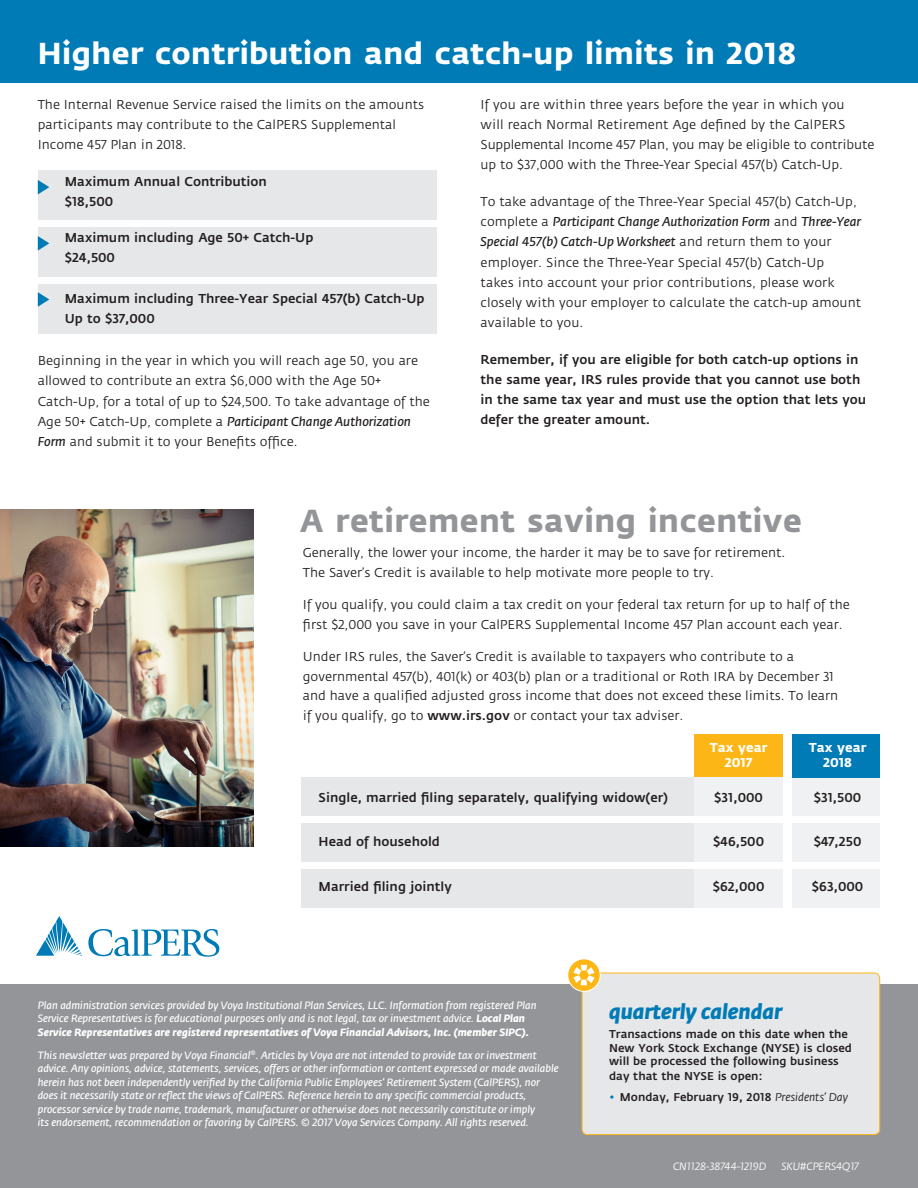
<style>
.page{position:relative;width:918px;height:1188px;background:#fff}
.page>*{position:absolute;margin:0;border:0;box-sizing:border-box;transform-origin:0 0}
.HEAD_MAIN_CALPERS{font:700 31.5px "Fedra Sans";letter-spacing:.015em;color:#939598}
.HEAD_MAIN_CALPERS-2{font:700 30px "Fedra Sans";letter-spacing:.015em;color:#fff}
.CALL_OUT_HEAD{font:italic 700 21px "Fedra Sans";color:#007bb6}
.text{font:12.75px/20.2px "Fedra Sans";color:#231f20}
.text-2{font:500 12.75px/20.2px "Fedra Sans";color:#231f20}
.text-3{font:700 12.75px "Fedra Sans";color:#fff}
.calendar{font:500 11.25px/13.5px "Fedra Sans";color:#231f20}
.legal_text{font:italic 10.5px/13.5px "Fedra Sans";color:#fff}
.t1{font:italic 10.5px "Fedra Sans";color:#fff}
.s1{font-style:italic}
.s2{font-weight:500}
.s3{font-weight:700}
.s4{color:#007bb6}
.s5{font-weight:400;font-style:italic}
</style>
<div class="page">
<div style="left:0;top:0;width:918px;height:82px;background:#007bb6"></div>
<div style="left:694px;top:734px;width:186px;height:43px;background:#fcb615"></div>
<svg style="left:88px;top:929px;width:131px;height:28px"></svg>
<svg style="left:36px;top:916px;width:46px;height:40px"></svg>
<div style="left:0;top:984px;width:918px;height:204px;background:#939598"></div>
<div style="left:582px;top:973px;width:298px;height:162px;background:#e6e7e9;border-radius:5px"></div>
<div style="left:582px;top:973px;width:298px;height:162px;border:1px solid #fcb615;border-radius:5px"></div>
<svg style="left:568px;top:959px;width:32px;height:32px"></svg>
<div style="left:567px;top:958px;width:34px;height:34px;border:1px solid #fff;border-radius:50%"></div>
<svg style="left:573px;top:965px;width:22px;height:20px"></svg>
<div style="left:38px;top:285px;width:398px;height:49px;background:#e6e7e9"></div>
<div style="left:38px;top:227px;width:398px;height:50px;background:#e6e7e9"></div>
<div style="left:38px;top:170px;width:398px;height:50px;background:#e6e7e9"></div>
<svg style="left:38px;top:180px;width:11px;height:14px"></svg>
<svg style="left:38px;top:236px;width:11px;height:15px"></svg>
<svg style="left:38px;top:292px;width:11px;height:15px"></svg>
<div style="left:301px;top:777px;width:579px;height:39px;background:#e6e7e9"></div>
<div style="left:694px;top:777px;width:186px;height:39px;background:#f0f1f2"></div>
<div style="left:301px;top:823px;width:579px;height:39px;background:#e6e7e9"></div>
<div style="left:694px;top:823px;width:186px;height:39px;background:#f0f1f2"></div>
<div style="left:301px;top:869px;width:579px;height:39px;background:#e6e7e9"></div>
<div style="left:694px;top:869px;width:186px;height:39px;background:#f0f1f2"></div>
<div style="left:787px;top:734px;width:93px;height:43px;background:#007bb6"></div>
<div style="left:783px;top:717px;width:9px;height:248px;background:#fff"></div>
<img style="left:0;top:509px;width:254px;height:338px">
<p class="HEAD_MAIN_CALPERS-2" style="left:38px;top:35px;width:760px">Higher contribution and catch-up limits in 2018</p>
<p class="text" style="left:38px;top:94px;width:388px">The Internal Revenue Service raised the limits on the amounts participants may contribute to the CalPERS Supplemental<br>Income 457 Plan in 2018.</p>
<p class="text-2" style="left:65px;top:171px;width:204px">Maximum Annual Contribution $18,500</p>
<p class="text-2" style="left:65px;top:228px;width:250px">Maximum including Age 50+ Catch-Up $24,500</p>
<p class="text-2" style="left:65px;top:289px;width:361px">Maximum including Three-Year Special 457(b) Catch-Up<br>Up to $37,000</p>
<p class="text" style="left:38px;top:351px;width:394px">Beginning in the year in which you will reach age 50, you are allowed to contribute an extra $6,000 with the Age 50+ Catch-Up, for a total of up to $24,500. To take advantage of the Age 50+ Catch-Up, complete a <span class="s1">Participant Change Authorization Form</span> and submit it to your Benefits office.</p>
<p class="text" style="left:481px;top:94px;width:395px">If you are within three years before the year in which you<br>will reach Normal Retirement Age defined by the CalPERS Supplemental Income 457 Plan, you may be eligible to contribute up to $37,000 with the Three-Year Special 457(b) Catch-Up.</p>
<p class="text" style="left:481px;top:192px;width:382px">To take advantage of the Three-Year Special 457(b) Catch-Up, complete a <span class="s1">Participant Change Authorization Form</span> and <span class="s1">Three-Year Special 457(b) Catch-Up Worksheet</span> and return them to your employer. Since the Three-Year Special 457(b) Catch-Up<br>takes into account your prior contributions, please work closely with your employer to calculate the catch-up amount available to you.</p>
<p class="text-2" style="left:481px;top:349px;width:387px">Remember, if you are eligible for both catch-up options in the same year, IRS rules provide that you cannot use both in the same tax year and must use the option that lets you defer the greater amount.</p>
<p class="HEAD_MAIN_CALPERS" style="left:300px;top:502px;width:504px">A retirement saving incentive</p>
<p class="text" style="left:303px;top:543px;width:484px;line-height:19.5px">Generally, the lower your income, the harder it may be to save for retirement.<br>The Saver’s Credit is available to help motivate more people to try.</p>
<p class="text" style="left:303px;top:595px;width:548px;line-height:19.5px">If you qualify, you could claim a tax credit on your federal tax return for up to half of the first $2,000 you save in your CalPERS Supplemental Income 457 Plan account each year.</p>
<p class="text" style="left:303px;top:647px;width:537px;line-height:19.5px">Under IRS rules, the Saver’s Credit is available to taxpayers who contribute to a governmental 457(b), 401(k) or 403(b) plan or a traditional or Roth IRA by December 31 and have a qualified adjusted gross income that does not exceed these limits. To learn if you qualify, go to <span class="s2">www.irs.gov</span> or contact your tax adviser.</p>
<p class="text-3" style="left:710px;top:740px;width:59px">Tax year</p>
<p class="text-3" style="left:809px;top:740px;width:59px">Tax year</p>
<p class="text-3" style="left:725px;top:755px;width:29px">2017</p>
<p class="text-3" style="left:823px;top:755px;width:31px">2018</p>
<p class="text-2" style="left:319px;top:787px;width:351px">Single, married filing separately, qualifying widow(er)</p>
<p class="text-2" style="left:714px;top:787px;width:50px">$31,000</p>
<p class="text-2" style="left:814px;top:787px;width:49px">$31,500</p>
<p class="text-2" style="left:319px;top:832px;width:123px">Head of household</p>
<p class="text-2" style="left:713px;top:832px;width:53px">$46,500</p>
<p class="text-2" style="left:814px;top:832px;width:49px">$47,250</p>
<p class="text-2" style="left:319px;top:877px;width:135px">Married filing jointly</p>
<p class="text-2" style="left:713px;top:877px;width:53px">$62,000</p>
<p class="text-2" style="left:812px;top:877px;width:53px">$63,000</p>
<p class="legal_text" style="left:38px;top:999px;width:500px">Plan administration services provided by Voya Institutional Plan Services, LLC. Information from registered Plan<br>Service Representatives is for educational purposes only and is not legal, tax or investment advice. <span class="s3">Local Plan<br>Service Representatives are registered representatives of Voya Financial Advisors, Inc. (member SIPC).</span></p>
<p class="legal_text" style="left:38px;top:1049px;width:522px">This newsletter was prepared by Voya Financial<sup>®</sup>. Articles by Voya are not intended to provide tax or investment advice. Any opinions, advice, statements, services, offers or other information or content expressed or made available herein has not been independently verified by the California Public Employees’ Retirement System (CalPERS), nor does it necessarily state or reflect the views of CalPERS. Reference herein to any specific commercial products, processor service by trade name, trademark, manufacturer or otherwise does not necessarily constitute or imply<br>its endorsement, recommendation or favoring by CalPERS. © 2017 Voya Services Company. All rights reserved.</p>
<p class="CALL_OUT_HEAD" style="left:609px;top:1000px;width:175px">quarterly calendar</p>
<p class="calendar" style="left:609px;top:1028px;width:244px">Transactions made on this date when the<br>New York Stock Exchange (NYSE) is closed will be processed the following business</p>
<p class="calendar" style="left:609px;top:1070px;width:155px">day that the NYSE is open:</p>
<p class="calendar" style="left:609px;top:1090px;width:240px"><span class="s4">•</span> Monday, February 19, 2018 <span class="s5">Presidents’ Day</span></p>
<p class="t1" style="left:673px;top:1161px;width:95px">CN1128-38744-1219D</p>
<p class="t1" style="left:781px;top:1161px;width:79px">SKU#CPERS4Q17</p>
</div>
